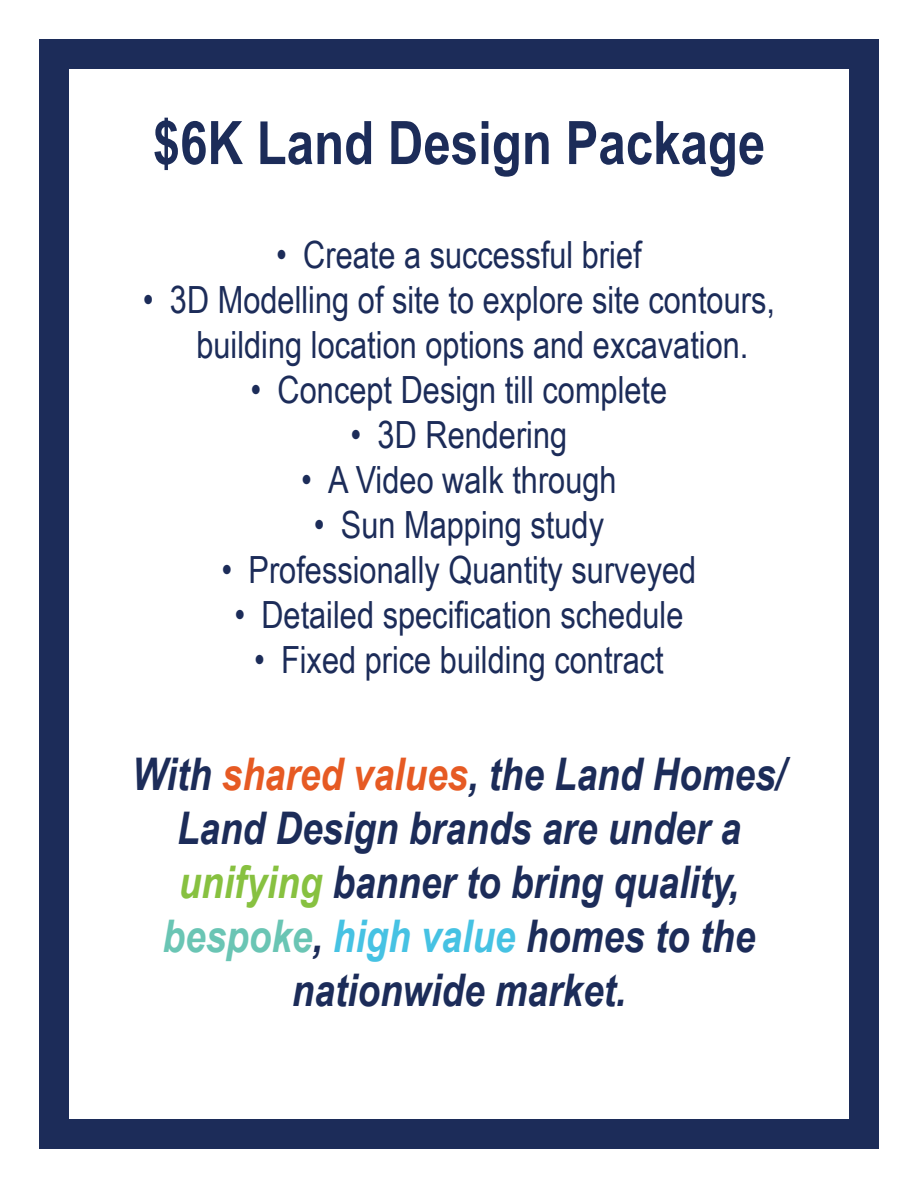
<style>
.page{position:relative;width:918px;height:1188px;background:#fff}
.page>*{position:absolute;margin:0;border:0;box-sizing:border-box;transform-origin:0 0}
.Paragraph_Style_2{font:700 60px "Arial Narrow";color:#1c2c59}
.Paragraph_Style_2-2{font:italic 700 45px/54px "Arial Narrow";color:#1c2c59;text-align:center}
.t1{font:37.5px/45px "Arial Narrow";color:#1c2c59}
.s1{color:#e65a23}
.s2{color:#87c140}
.s3{color:#6ac5b4}
.s4{color:#46c2e3}
</style>
<div class="page">
<div style="left:54px;top:39px;width:810px;height:30px;background:#1c2c59"></div>
<div style="left:54px;top:1119px;width:810px;height:30px;background:#1c2c59"></div>
<div style="left:39px;top:39px;width:30px;height:1110px;background:#1c2c59"></div>
<div style="left:849px;top:39px;width:30px;height:1110px;background:#1c2c59"></div>
<p class="Paragraph_Style_2" style="left:153px;top:98px;width:614px">$6K Land Design Package</p>
<p class="t1" style="left:276px;top:231px;width:367px">• Create a successful brief</p>
<p class="t1" style="left:196px;top:276px;width:580px;text-indent:-53px">• 3D Modelling of site to explore site contours, building location options and excavation.</p>
<p class="t1" style="left:251px;top:366px;width:418px">• Concept Design till complete</p>
<p class="t1" style="left:351px;top:411px;width:218px">• 3D Rendering</p>
<p class="t1" style="left:301px;top:456px;width:317px">• A Video walk through</p>
<p class="t1" style="left:314px;top:501px;width:292px">• Sun Mapping study</p>
<p class="t1" style="left:222px;top:546px;width:476px">• Professionally Quantity surveyed</p>
<p class="t1" style="left:234px;top:591px;width:451px">• Detailed specification schedule</p>
<p class="t1" style="left:254px;top:636px;width:411px">• Fixed price building contract</p>
<p class="Paragraph_Style_2-2" style="left:132px;top:745px;width:655px">With <span class="s1">shared values</span>, the Land Homes/<br>Land Design brands are under a <span class="s2">unifying</span> banner to bring quality, <span class="s3">bespoke</span>, <span class="s4">high value</span> homes to the nationwide market.</p>
</div>
